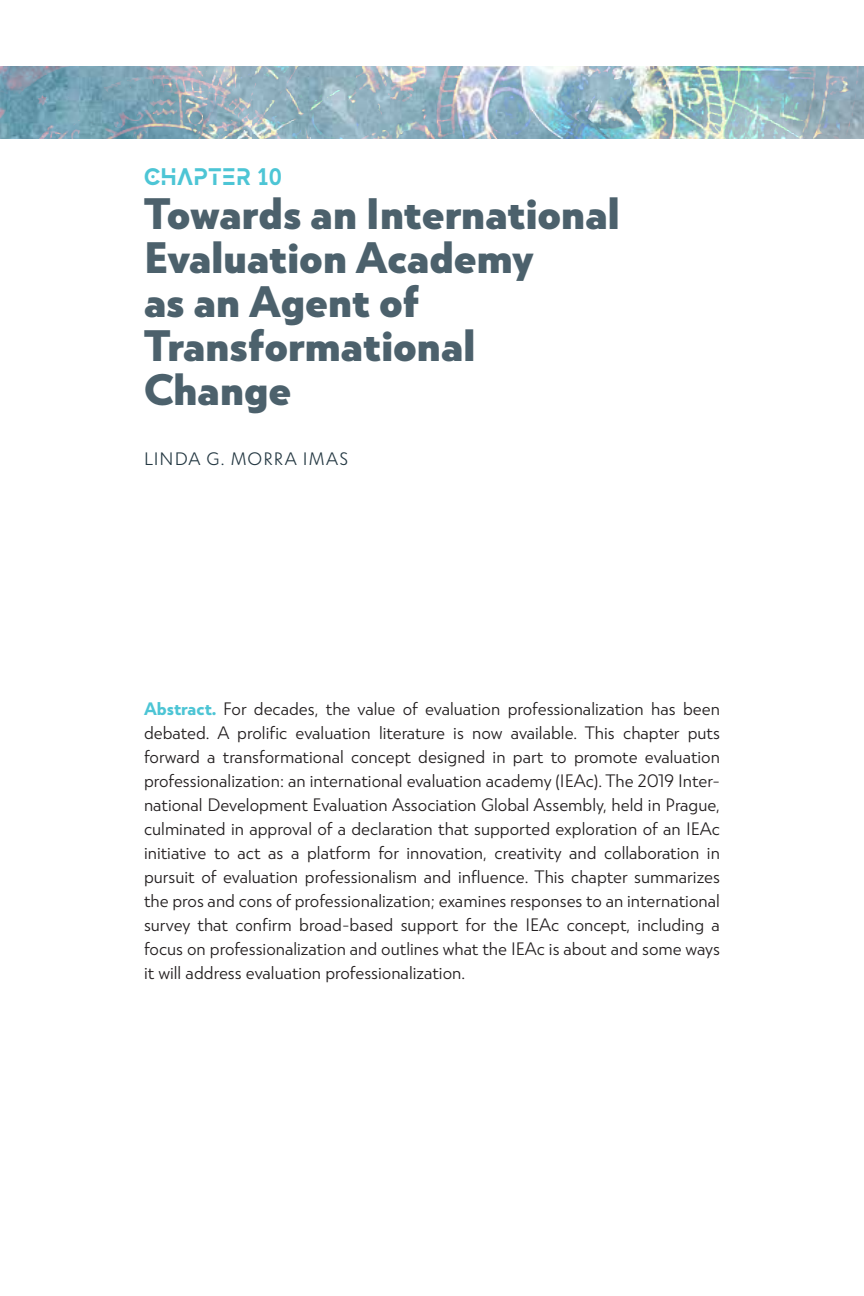
<style>
.page{position:relative;width:864px;height:1296px;background:#fff}
.page>*{position:absolute;margin:0;border:0;box-sizing:border-box;transform-origin:0 0}
.t1{font:900 44px/44px "Atlan";color:#4c616c}
.t2{font:700 24px "MADE Evolve Sans EVO";letter-spacing:.02em;color:#4dc5d5}
.t3{font:300 18px/24px "Atlan";color:#231f20;text-align:justify}
.t4{font:300 18px "Atlan";letter-spacing:.055em;color:#243842}
.s1{font-weight:700;color:#4dc5d5}
</style>
<div class="page">
<img style="left:0;top:66px;width:864px;height:72px">
<h2 class="t2" style="left:144px;top:162px;width:140px">CHAPTER 10</h2>
<h1 class="t1" style="left:144px;top:191px;width:477px">Towards an International<br>Evaluation Academy<br>as an Agent of<br>Transformational<br>Change</h1>
<p class="t4" style="left:144px;top:449px;width:206px">LINDA G. MORRA IMAS</p>
<p class="t3" style="left:144px;top:696px;width:578px"><span class="s1">Abstract.</span> For decades, the value of evaluation professionalization has been debated. A prolific evaluation literature is now available. This chapter puts forward a transformational concept designed in part to promote evaluation professionalization: an international evaluation academy (IEAc). The 2019 Inter&shy;national Development Evaluation Association Global Assembly, held in Prague, culminated in approval of a declaration that supported exploration of an IEAc initiative to act as a platform for innovation, creativity and collaboration in pursuit of evaluation professionalism and influence. This chapter summarizes the pros and cons of professionalization; examines responses to an international survey that confirm broad-based support for the IEAc concept, including a focus on professionalization and outlines what the IEAc is about and some ways it will address evaluation professionalization.</p>
</div>
